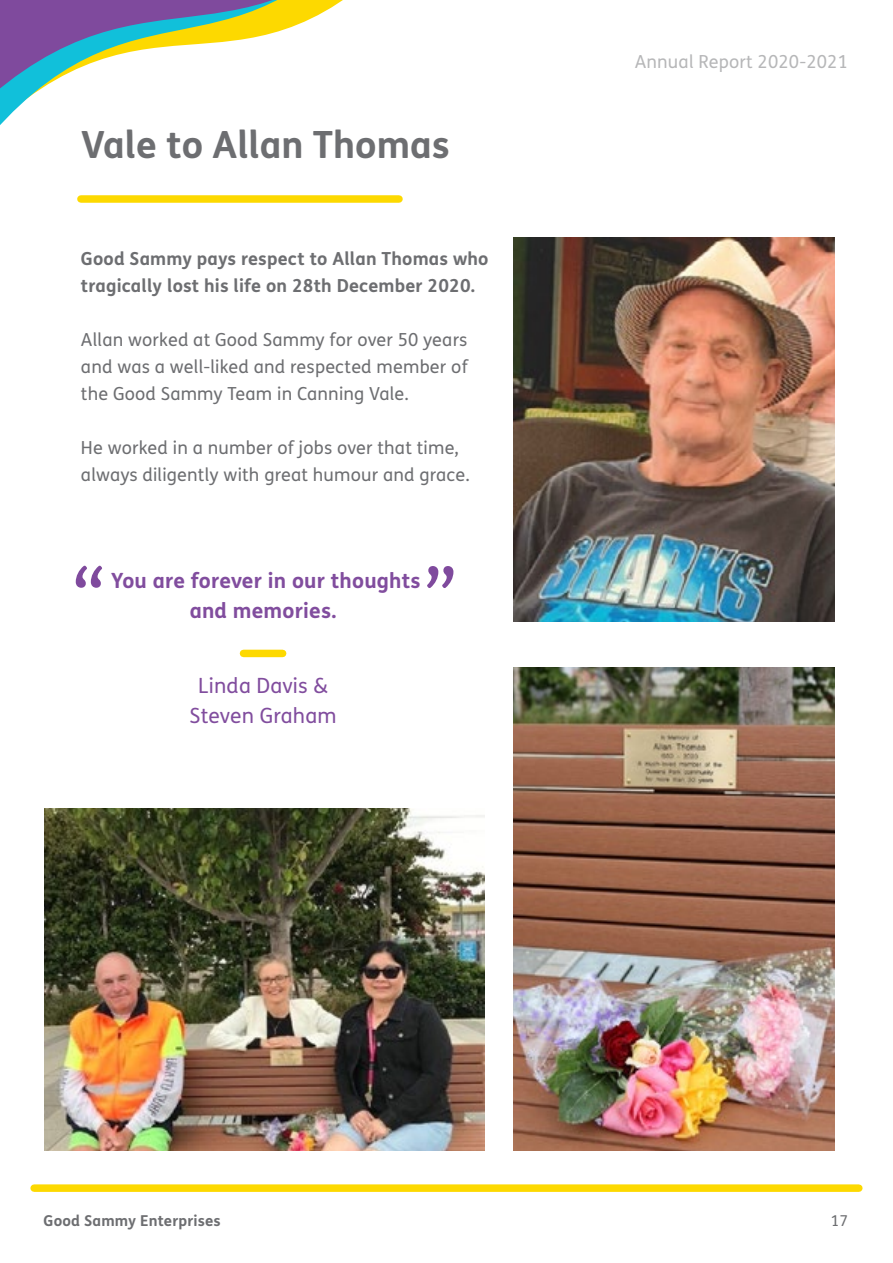
<style>
.page{position:relative;width:893px;height:1263px;background:#fff}
.page>*{position:absolute;margin:0;border:0;box-sizing:border-box;transform-origin:0 0}
.t1{font:76.5px "FS Me";color:#7f4a9d}
.t2{font:700 37.5px "FS Me";color:#6d6e71}
.t3{font:700 21px "FS Me";letter-spacing:.01em;color:#814d9e}
.t4{font:21px/30px "FS Me";letter-spacing:.01em;color:#814d9e;text-align:center}
.t5{font:18px/27px "FS Me";letter-spacing:.01em;color:#6d6e71;text-align:justify}
.t6{font:700 18px/27px "FS Me";letter-spacing:.01em;color:#6d6e71}
.t7{font:700 15px "FS Me";letter-spacing:.01em;color:#6d6e71}
.t8{font:15px "FS Me";color:#6d6e71}
</style>
<div class="page">
<div style="left:34px;top:1184px;width:825px;height:8px;background:#fdd900"></div>
<svg style="left:0;top:0;width:343px;height:125px"></svg>
<img style="left:513px;top:667px;width:321px;height:484px">
<div style="left:81px;top:195px;width:318px;height:8px;background:#fdd900"></div>
<img style="left:45px;top:808px;width:439px;height:343px">
<div style="left:243px;top:650px;width:40px;height:7px;background:#fdd900"></div>
<img style="left:513px;top:238px;width:321px;height:383px">
<h2 class="t2" style="left:81px;top:115px;width:370px">Vale to Allan Thomas</h2>
<p class="t6" style="left:81px;top:244px;width:409px">Good Sammy pays respect to Allan Thomas who tragically lost his life on 28th December 2020.</p>
<p class="t5" style="left:81px;top:326px;width:388px">Allan worked at Good Sammy for over 50 years and was a well-liked and respected member of the Good Sammy Team in Canning Vale.</p>
<p class="t5" style="left:81px;top:434px;width:390px">He worked in a number of jobs over that time, always diligently with great humour and grace.</p>
<h1 class="t1" style="left:73px;top:542px;width:35px">“</h1>
<h1 class="t1" style="left:423px;top:542px;width:35px">”</h1>
<p class="t3" style="left:111px;top:564px;width:311px">You are forever in our thoughts</p>
<p class="t3" style="left:190px;top:594px;width:148px">and memories.</p>
<p class="t4" style="left:190px;top:670px;width:149px">Linda Davis &amp;<br>Steven Graham</p>
<p class="t5" style="left:635px;top:47px;width:215px">Annual Report 2020-2021</p>
<p class="t7" style="left:44px;top:1209px;width:179px">Good Sammy Enterprises</p>
<p class="t8" style="left:831px;top:1211px;width:19px">17</p>
</div>
